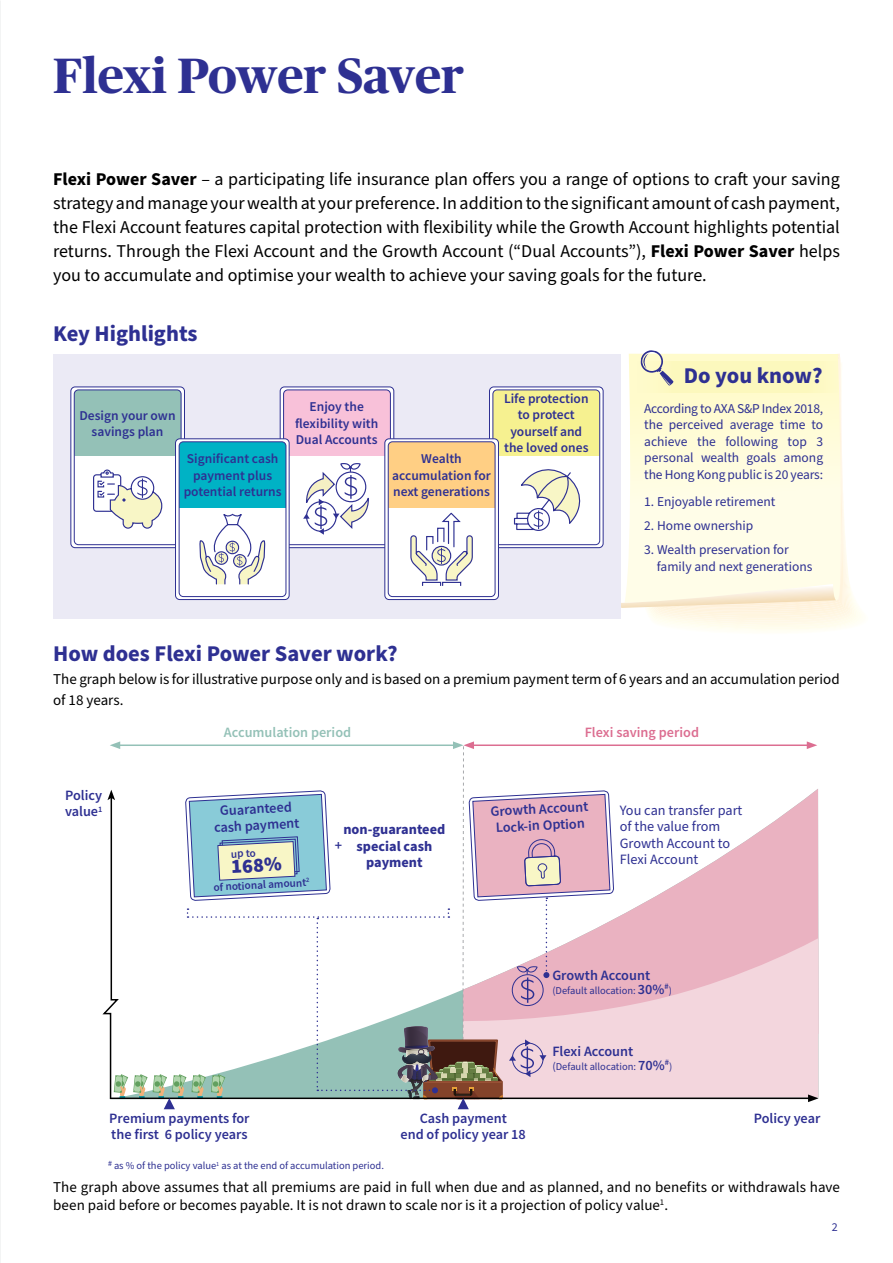
<style>
.page{position:relative;width:893px;height:1263px;background:#fff}
.page>*{position:absolute;margin:0;border:0;box-sizing:border-box;transform-origin:0 0}
.t1{font:700 49.5px "Publico Headline";color:#2e3092}
.t2{font:700 22.5px "Source Sans Pro";color:#2e3092}
.t3{font:900 20.25px "Source Sans Pro";color:#2e3092}
.t4{font:18px/24px "Source Sans Pro";color:#000;text-align:justify}
.t5{font:15px/18px "Source Sans Pro";color:#000}
.t6{font:600 14.25px/16.5px "Source Sans Pro";color:#2e3092;text-align:center}
.t7{font:14.25px/16.5px "Source Sans Pro";color:#2e3092}
.t8{font:700 14.25px/16.5px "Source Sans Pro";color:#2e3092;text-align:center}
.t9{font:600 14.25px "Source Sans Pro";color:#94c1b7}
.t10{font:600 14.25px "Source Sans Pro";color:#dc6e91}
.t11{font:13.5px/16.5px "Source Sans Pro";color:#2e3092;text-align:justify}
.t12{font:600 13.5px/16.5px "Source Sans Pro";color:#2e3092;text-align:center}
.t13{font:12px "Source Sans Pro";color:#2e3092}
.t14{font:600 11.25px "Source Sans Pro";color:#2e3092}
.t15{font:10.5px "Source Sans Pro";color:#2e3092}
.s1{font-weight:700}
.s2{font-weight:600;font-size:14.25px}
.s3{font-size:11.25px}
</style>
<div class="page">
<svg style="left:693px;top:612px;width:169px;height:18px"></svg>
<svg style="left:677px;top:607px;width:183px;height:20px"></svg>
<svg style="left:654px;top:596px;width:201px;height:27px"></svg>
<svg style="left:652px;top:583px;width:200px;height:37px"></svg>
<svg style="left:650px;top:526px;width:197px;height:90px;fill:#fff5e2"></svg>
<svg style="left:836px;top:354px;width:6px;height:249px"></svg>
<svg style="left:621px;top:350px;width:215px;height:258px"></svg>
<img style="left:0;top:0;width:1px;height:1263px">
<svg style="left:614px;top:789px;width:205px;height:146px;fill:#eab2c1"></svg>
<svg style="left:614px;top:935px;width:205px;height:162px;fill:#f3d6dd"></svg>
<div style="left:53px;top:354px;width:568px;height:265px;background:#ebeaf5"></div>
<hr style="left:111px;top:1097px;width:699px;height:2px;background:#000">
<svg style="left:808px;top:1094px;width:11px;height:8px"></svg>
<hr style="left:472px;top:744px;width:337px;height:2px;background:#dc6e91">
<svg style="left:807px;top:741px;width:10px;height:8px"></svg>
<svg style="left:102px;top:741px;width:512px;height:368px"></svg>
<svg style="left:71px;top:387px;width:113px;height:161px"></svg>
<div style="left:70px;top:387px;width:115px;height:161px;border:1px solid #2e3092;border-radius:4px"></div>
<div style="left:74px;top:390px;width:107px;height:155px;background:#fff;border-radius:4px"></div>
<div style="left:74px;top:390px;width:107px;height:65px;background:#94c1b7"></div>
<div style="left:74px;top:389px;width:107px;height:156px;border:1px solid #2e3092;border-radius:4px"></div>
<svg style="left:93px;top:469px;width:70px;height:60px"></svg>
<div style="left:489px;top:387px;width:114px;height:161px;border:1px solid #2e3092;border-radius:4px"></div>
<div style="left:493px;top:390px;width:107px;height:155px;background:#fff;border-radius:4px"></div>
<div style="left:493px;top:390px;width:107px;height:65px;background:#f6f190"></div>
<div style="left:492px;top:389px;width:108px;height:156px;border:1px solid #2e3092;border-radius:4px"></div>
<svg style="left:513px;top:446px;width:88px;height:85px"></svg>
<div style="left:280px;top:387px;width:114px;height:161px;border:1px solid #2e3092;border-radius:4px"></div>
<div style="left:284px;top:390px;width:106px;height:155px;background:#fff;border-radius:4px"></div>
<div style="left:284px;top:390px;width:106px;height:65px;background:#f8c1d9"></div>
<div style="left:283px;top:389px;width:108px;height:156px;border:1px solid #2e3092;border-radius:4px"></div>
<svg style="left:303px;top:463px;width:66px;height:72px"></svg>
<svg style="left:385px;top:439px;width:113px;height:160px"></svg>
<div style="left:384px;top:438px;width:115px;height:162px;border:1px solid #2e3092;border-radius:4px"></div>
<div style="left:388px;top:442px;width:107px;height:155px;background:#fff;border-radius:4px"></div>
<div style="left:388px;top:442px;width:107px;height:65px;background:#ffcf84"></div>
<div style="left:388px;top:441px;width:107px;height:156px;border:1px solid #2e3092;border-radius:4px"></div>
<svg style="left:410px;top:512px;width:63px;height:74px"></svg>
<svg style="left:176px;top:439px;width:113px;height:160px"></svg>
<div style="left:175px;top:438px;width:115px;height:162px;border:1px solid #2e3092;border-radius:4px"></div>
<div style="left:179px;top:442px;width:107px;height:155px;background:#fff;border-radius:4px"></div>
<div style="left:179px;top:442px;width:107px;height:65px;background:#00b2c5"></div>
<div style="left:179px;top:441px;width:107px;height:156px;border:1px solid #2e3092;border-radius:4px"></div>
<svg style="left:199px;top:513px;width:66px;height:72px"></svg>
<h1 class="t1" style="left:53px;top:40px;width:412px">Flexi Power Saver</h1>
<p class="t4" style="left:53px;top:167px;width:788px"><span class="s1">Flexi Power Saver</span> – a participating life insurance plan offers you a range of options to craft your saving strategy and manage your wealth at your preference. In addition to the significant amount of cash payment, the Flexi Account features capital protection with flexibility while the Growth Account highlights potential returns. Through the Flexi Account and the Growth Account (“Dual Accounts”), <span class="s1">Flexi Power Saver</span> helps you to accumulate and optimise your wealth to achieve your saving goals for the future.</p>
<p class="t2" style="left:53px;top:318px;width:146px">Key Highlights</p>
<p class="t12" style="left:79px;top:407px;width:98px">Design your own savings plan</p>
<p class="t12" style="left:184px;top:450px;width:99px">Significant cash payment plus potential returns</p>
<p class="t12" style="left:295px;top:398px;width:85px">Enjoy the flexibility with<br>Dual Accounts</p>
<p class="t12" style="left:392px;top:450px;width:100px">Wealth accumulation for next generations</p>
<p class="t12" style="left:504px;top:390px;width:86px">Life protection to protect yourself and the loved ones</p>
<p class="t2" style="left:684px;top:361px;width:140px">Do you know?</p>
<p class="t11" style="left:644px;top:400px;width:180px">According to AXA S&amp;P Index 2018, the perceived average time to achieve the following top 3 personal wealth goals among the Hong Kong public is 20 years:</p>
<p class="t11" style="left:644px;top:493px;width:133px">1. Enjoyable retirement</p>
<p class="t11" style="left:644px;top:518px;width:110px">2. Home ownership</p>
<p class="t11" style="left:657px;top:542px;width:157px;text-indent:-13px">3. Wealth preservation for family and next generations</p>
<p class="t2" style="left:53px;top:638px;width:346px">How does Flexi Power Saver work?</p>
<p class="t5" style="left:53px;top:668px;width:788px;line-height:21px">The graph below is for illustrative purpose only and is based on a premium payment term of 6 years and an accumulation period of 18 years.</p>
<p class="t9" style="left:224px;top:723px;width:129px">Accumulation period</p>
<p class="t10" style="left:585px;top:723px;width:116px">Flexi saving period</p>
<p class="t6" style="left:65px;top:787px;width:39px;text-align:left">Policy value<sup>1</sup></p>
<p class="t6" style="left:213px;top:803px;width:87px;rotate:-3deg">Guaranteed cash payment</p>
<p class="t14" style="left:231px;top:846px;width:26px;rotate:-3deg">up to</p>
<p class="t3" style="left:231px;top:852px;width:52px;rotate:-3deg">168%</p>
<p class="t14" style="left:213px;top:880px;width:98px;rotate:-3deg">of notional amount<sup>2</sup></p>
<p class="t8" style="left:343px;top:822px;width:103px">non-guaranteed special cash payment</p>
<p class="t6" style="left:335px;top:836px;width:9px">+</p>
<p class="t6" style="left:490px;top:803px;width:99px;rotate:-3deg">Growth Account<br>Lock-in Option</p>
<p class="t7" style="left:620px;top:802px;width:124px">You can transfer part of the value from<br>Growth Account to<br>Flexi Account</p>
<p class="t6" style="left:552px;top:967px;width:99px">Growth Account</p>
<p class="t15" style="left:552px;top:983px;width:121px">(Default allocation: <span class="s2">30%</span><sup>#</sup>)</p>
<p class="t6" style="left:552px;top:1043px;width:82px">Flexi Account</p>
<p class="t15" style="left:552px;top:1059px;width:121px"><span class="s3">(</span>Default allocation: <span class="s2">70%</span><sup>#</sup>)</p>
<p class="t6" style="left:109px;top:1109px;width:142px">Premium payments for</p>
<p class="t6" style="left:754px;top:1109px;width:68px">Policy year</p>
<p class="t6" style="left:111px;top:1126px;width:138px">the first 6 policy years</p>
<p class="t6" style="left:401px;top:1109px;width:127px">Cash payment<br>end of policy year 18</p>
<p class="t15" style="left:108px;top:1158px;width:278px"><sup>#</sup> as % of the policy value<sup>1</sup> as at the end of accumulation period.</p>
<p class="t5" style="left:53px;top:1178px;width:788px">The graph above assumes that all premiums are paid in full when due and as planned, and no benefits or withdrawals have been paid before or becomes payable. It is not drawn to scale nor is it a projection of policy value<sup>1</sup>.</p>
<p class="t13" style="left:832px;top:1218px;width:7px">2</p>
</div>
